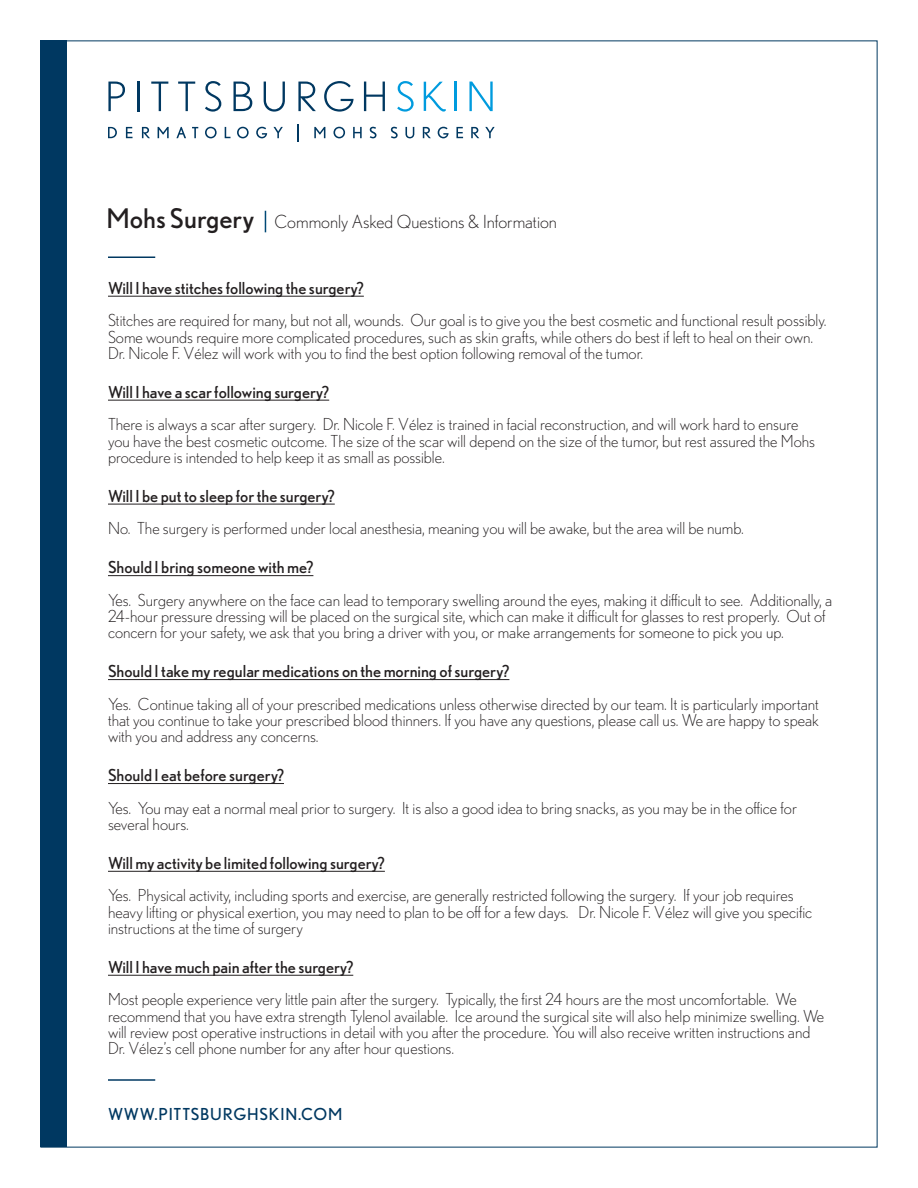
<style>
.page{position:relative;width:918px;height:1188px;background:#fff}
.page>*{position:absolute;margin:0;border:0;box-sizing:border-box;transform-origin:0 0}
.t1{font:300 18px "Nobel";color:#231f20}
.t2{font:300 16.5px/16.2px "Nobel";color:#231f20}
.t3{font:16.5px "Nobel";color:#231f20}
.t4{font:16.5px "Nobel";letter-spacing:.05em;color:#003861}
.s1{font-weight:400;font-size:27px}
</style>
<div class="page">
<hr style="left:108px;top:296px;width:256px;height:1px;background:#231f20">
<hr style="left:108px;top:400px;width:221px;height:1px;background:#231f20">
<hr style="left:108px;top:504px;width:227px;height:1px;background:#231f20">
<hr style="left:108px;top:575px;width:205px;height:1px;background:#231f20">
<hr style="left:108px;top:679px;width:401px;height:1px;background:#231f20">
<hr style="left:108px;top:783px;width:176px;height:1px;background:#231f20">
<hr style="left:108px;top:871px;width:277px;height:1px;background:#231f20">
<hr style="left:108px;top:975px;width:245px;height:1px;background:#231f20">
<div style="left:40px;top:40px;width:28px;height:1108px;background:#003861"></div>
<hr style="left:108px;top:1079px;width:47px;height:2px;background:#003861">
<hr style="left:108px;top:256px;width:47px;height:2px;background:#003861">
<svg style="left:265px;top:211px;width:1px;height:21px"></svg>
<svg style="left:108px;top:82px;width:17px;height:29px"></svg>
<hr style="left:137px;top:82px;width:3px;height:29px;background:#bfbfbf">
<svg style="left:151px;top:82px;width:17px;height:29px"></svg>
<svg style="left:178px;top:82px;width:17px;height:29px"></svg>
<svg style="left:205px;top:81px;width:16px;height:31px"></svg>
<svg style="left:234px;top:82px;width:18px;height:29px"></svg>
<svg style="left:264px;top:82px;width:21px;height:30px"></svg>
<svg style="left:298px;top:82px;width:18px;height:29px"></svg>
<svg style="left:324px;top:81px;width:30px;height:31px"></svg>
<svg style="left:364px;top:82px;width:21px;height:29px"></svg>
<svg style="left:397px;top:81px;width:17px;height:31px"></svg>
<hr style="left:454px;top:82px;width:3px;height:29px;background:#009bde">
<svg style="left:469px;top:82px;width:24px;height:29px"></svg>
<svg style="left:424px;top:82px;width:22px;height:30px"></svg>
<svg style="left:108px;top:127px;width:9px;height:11px"></svg>
<svg style="left:126px;top:127px;width:7px;height:11px"></svg>
<svg style="left:142px;top:127px;width:8px;height:11px"></svg>
<svg style="left:158px;top:127px;width:11px;height:11px"></svg>
<svg style="left:176px;top:127px;width:10px;height:11px"></svg>
<svg style="left:192px;top:127px;width:6px;height:11px"></svg>
<svg style="left:205px;top:127px;width:12px;height:11px"></svg>
<svg style="left:225px;top:127px;width:6px;height:11px"></svg>
<svg style="left:237px;top:127px;width:12px;height:11px"></svg>
<svg style="left:256px;top:127px;width:11px;height:11px"></svg>
<svg style="left:273px;top:127px;width:10px;height:11px"></svg>
<svg style="left:314px;top:127px;width:11px;height:11px"></svg>
<svg style="left:333px;top:127px;width:12px;height:11px"></svg>
<svg style="left:353px;top:127px;width:9px;height:11px"></svg>
<svg style="left:370px;top:127px;width:7px;height:11px"></svg>
<svg style="left:391px;top:127px;width:7px;height:11px"></svg>
<svg style="left:405px;top:127px;width:9px;height:11px"></svg>
<svg style="left:423px;top:127px;width:8px;height:11px"></svg>
<svg style="left:438px;top:127px;width:11px;height:11px"></svg>
<svg style="left:456px;top:127px;width:7px;height:11px"></svg>
<svg style="left:471px;top:127px;width:8px;height:11px"></svg>
<svg style="left:485px;top:127px;width:10px;height:11px"></svg>
<svg style="left:298px;top:124px;width:1px;height:18px"></svg>
<p class="t1" style="left:106px;top:212px;width:452px"><span class="s1">Mohs Surgery</span> Commonly Asked Questions &amp; Information</p>
<p class="t3" style="left:108px;top:279px;width:257px">Will I have stitches following the surgery?</p>
<p class="t2" style="left:108px;top:312px;width:720px">Stitches are required for many, but not all, wounds. Our goal is to give you the best cosmetic and functional result possibly.<br>Some wounds require more complicated procedures, such as skin grafts, while others do best if left to heal on their own.</p>
<p class="t2" style="left:108px;top:345px;width:537px">Dr. Nicole F. Vélez will work with you to find the best option following removal of the tumor.</p>
<p class="t3" style="left:108px;top:383px;width:223px">Will I have a scar following surgery?</p>
<p class="t2" style="left:108px;top:416px;width:709px">There is always a scar after surgery. Dr. Nicole F. Vélez is trained in facial reconstruction, and will work hard to ensure you have the best cosmetic outcome. The size of the scar will depend on the size of the tumor, but rest assured the Mohs procedure is intended to help keep it as small as possible.</p>
<p class="t3" style="left:108px;top:486px;width:228px">Will I be put to sleep for the surgery?</p>
<p class="t2" style="left:108px;top:520px;width:638px">No. The surgery is performed under local anesthesia, meaning you will be awake, but the area will be numb.</p>
<p class="t3" style="left:108px;top:558px;width:207px">Should I bring someone with me?</p>
<p class="t2" style="left:108px;top:592px;width:726px">Yes. Surgery anywhere on the face can lead to temporary swelling around the eyes, making it difficult to see. Additionally, a<br>24-hour pressure dressing will be placed on the surgical site, which can make it difficult for glasses to rest properly. Out of concern for your safety, we ask that you bring a driver with you, or make arrangements for someone to pick you up.</p>
<p class="t3" style="left:108px;top:662px;width:403px">Should I take my regular medications on the morning of surgery?</p>
<p class="t2" style="left:108px;top:696px;width:713px;text-align:justify">Yes. Continue taking all of your prescribed medications unless otherwise directed by our team. It is particularly important that you continue to take your prescribed blood thinners. If you have any questions, please call us. We are happy to speak with you and address any concerns.</p>
<p class="t3" style="left:108px;top:766px;width:177px">Should I eat before surgery?</p>
<p class="t2" style="left:108px;top:800px;width:690px">Yes. You may eat a normal meal prior to surgery. It is also a good idea to bring snacks, as you may be in the office for several hours.</p>
<p class="t3" style="left:108px;top:854px;width:278px">Will my activity be limited following surgery?</p>
<p class="t2" style="left:108px;top:887px;width:706px">Yes. Physical activity, including sports and exercise, are generally restricted following the surgery. If your job requires heavy lifting or physical exertion, you may need to plan to be off for a few days. Dr. Nicole F. Vélez will give you specific instructions at the time of surgery</p>
<p class="t3" style="left:108px;top:958px;width:247px">Will I have much pain after the surgery?</p>
<p class="t2" style="left:108px;top:991px;width:718px">Most people experience very little pain after the surgery. Typically, the first 24 hours are the most uncomfortable. We recommend that you have extra strength Tylenol available. Ice around the surgical site will also help minimize swelling. We will review post operative instructions in detail with you after the procedure. You will also receive written instructions and</p>
<p class="t2" style="left:108px;top:1040px;width:348px">Dr. Vélez’s cell phone number for any after hour questions.</p>
<p class="t4" style="left:108px;top:1105px;width:236px">WWW.PITTSBURGHSKIN.COM</p>
</div>
